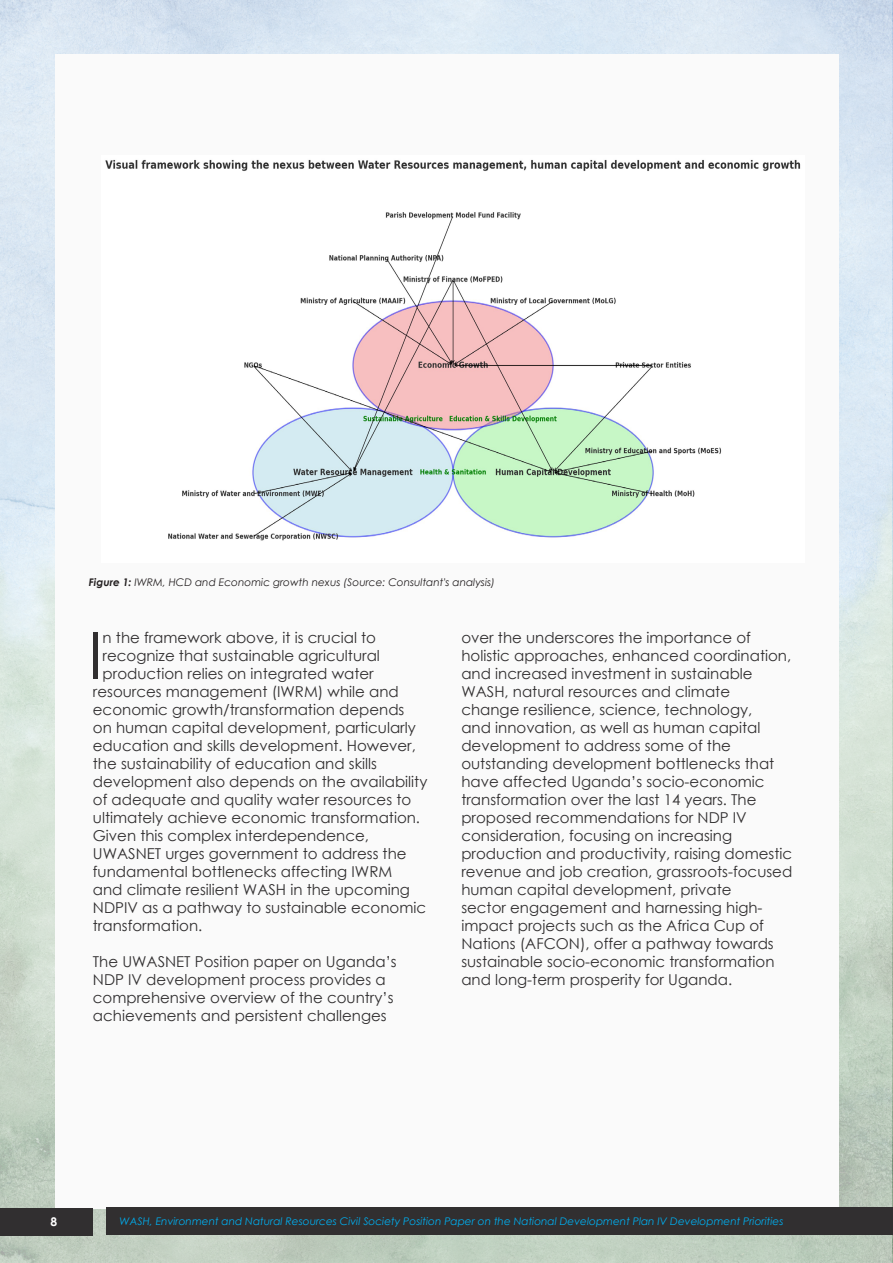
<style>
.page{position:relative;width:893px;height:1263px;background:#fff}
.page>*{position:absolute;margin:0;border:0;box-sizing:border-box;transform-origin:0 0}
.t1{font:65.1px "Century Gothic";color:#312f30}
.t2{font:15px/18px "Century Gothic";color:#312f30}
.t3{font:700 12px "Century Gothic";color:#fff}
.t4{font:italic 10.5px "Century Gothic";color:#00aeef}
.t5{font:italic 10.5px "Century Gothic";color:#231f20}
.s1{font-weight:700}
</style>
<div class="page">
<img style="left:0;top:0;width:893px;height:1263px">
<div style="left:55px;top:55px;width:783px;height:1154px;background:#fafafa"></div>
<img style="left:105px;top:160px;width:696px;height:381px">
<div style="left:106px;top:1207px;width:787px;height:28px;background:#312f30"></div>
<div style="left:0;top:1208px;width:92px;height:27px;background:#312f30"></div>
<p class="t5" style="left:89px;top:574px;width:408px"><span class="s1">Figure 1:</span> IWRM, HCD and Economic growth nexus (Source: Consultant's analysis)</p>
<p class="t1" style="left:88px;top:610px;width:16px">I</p>
<p class="t2" style="left:103px;top:628px;width:275px">n the framework above, it is crucial to</p>
<p class="t2" style="left:103px;top:646px;width:279px">recognize that sustainable agricultural</p>
<p class="t2" style="left:103px;top:664px;width:273px">production relies on integrated water</p>
<p class="t2" style="left:93px;top:682px;width:307px">resources management (IWRM) while and</p>
<p class="t2" style="left:93px;top:700px;width:313px">economic growth/transformation depends</p>
<p class="t2" style="left:93px;top:718px;width:324px">on human capital development, particularly</p>
<p class="t2" style="left:93px;top:736px;width:324px">education and skills development. However,</p>
<p class="t2" style="left:93px;top:754px;width:286px">the sustainability of education and skills</p>
<p class="t2" style="left:93px;top:772px;width:336px">development also depends on the availability</p>
<p class="t2" style="left:93px;top:790px;width:320px">of adequate and quality water resources to</p>
<p class="t2" style="left:93px;top:808px;width:329px">ultimately achieve economic transformation.</p>
<p class="t2" style="left:93px;top:826px;width:278px">Given this complex interdependence,</p>
<p class="t2" style="left:93px;top:844px;width:315px">UWASNET urges government to address the</p>
<p class="t2" style="left:93px;top:862px;width:301px">fundamental bottlenecks affecting IWRM</p>
<p class="t2" style="left:93px;top:880px;width:319px">and climate resilient WASH in the upcoming</p>
<p class="t2" style="left:93px;top:898px;width:335px">NDPIV as a pathway to sustainable economic</p>
<p class="t2" style="left:93px;top:916px;width:111px">transformation.</p>
<p class="t2" style="left:93px;top:952px;width:305px">The UWASNET Position paper on Uganda’s NDP IV development process provides a comprehensive overview of the country’s achievements and persistent challenges</p>
<p class="t2" style="left:461px;top:628px;width:332px">over the underscores the importance of holistic approaches, enhanced coordination, and increased investment in sustainable WASH, natural resources and climate<br>change resilience, science, technology,<br>and innovation, as well as human capital development to address some of the outstanding development bottlenecks that have affected Uganda’s socio-economic transformation over the last 14 years. The proposed recommendations for NDP IV consideration, focusing on increasing production and productivity, raising domestic revenue and job creation, grassroots-focused human capital development, private<br>sector engagement and harnessing high&shy;impact projects such as the Africa Cup of Nations (AFCON), offer a pathway towards sustainable socio-economic transformation and long-term prosperity for Uganda.</p>
<p class="t3" style="left:51px;top:1213px;width:8px">8</p>
<p class="t4" style="left:120px;top:1214px;width:665px">WASH, Environment and Natural Resources Civil Society Position Paper on the National Development Plan IV Development Priorities</p>
</div>
